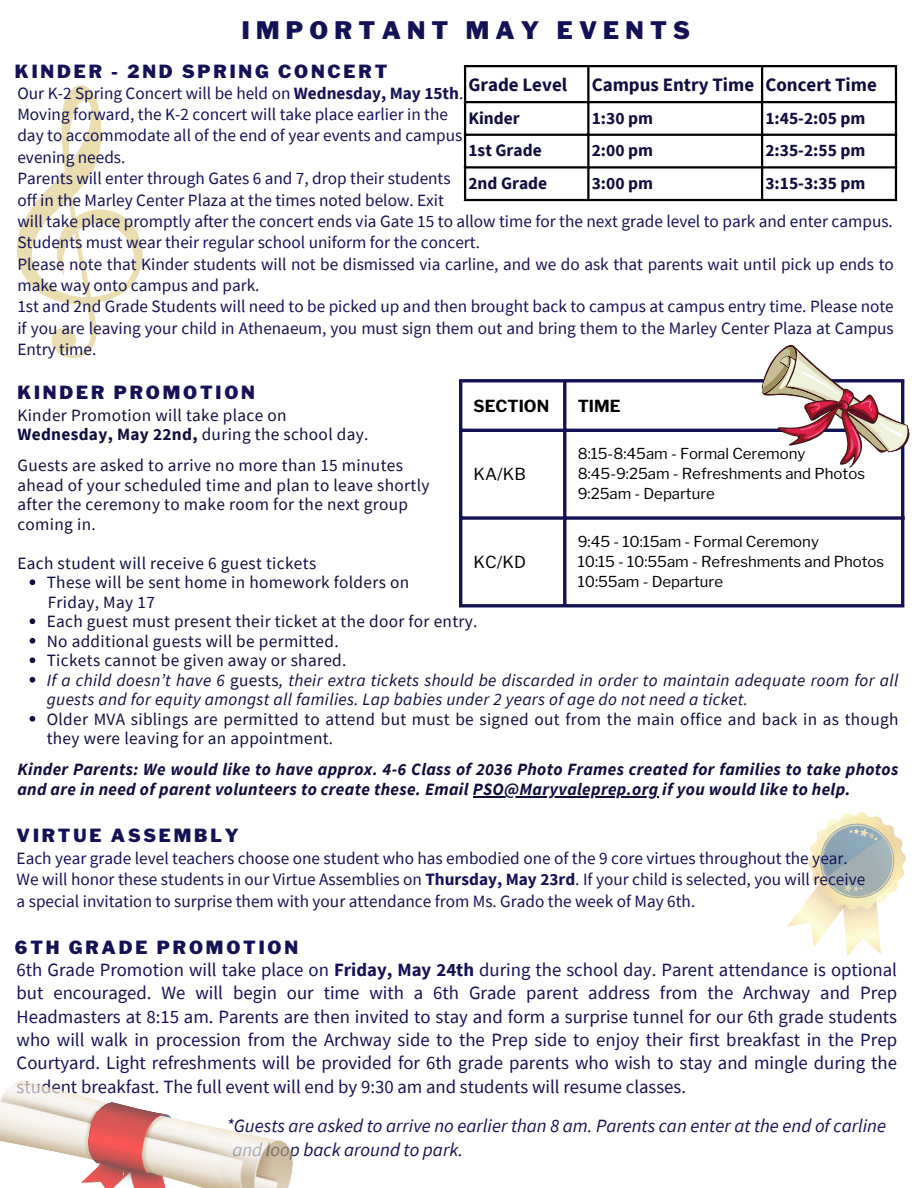
<style>
.page{position:relative;width:918px;height:1188px;background:#fff}
.page>*{position:absolute;margin:0;border:0;box-sizing:border-box;transform-origin:0 0}
.t1{font:900 24px "Libre Franklin";letter-spacing:.26em;color:#141257}
.t2{font:700 18.9px "Source Sans Pro";color:#0f0e40}
.t3{font:18.75px/23.4px "Source Sans Pro";color:#141257;text-align:justify}
.t4{font:italic 18.75px "Source Sans Pro";color:#141257}
.t5{font:900 18px "Libre Franklin";letter-spacing:.16em;color:#141257}
.t6{font:700 17.4px "Source Sans Pro";color:#0f0e40}
.t7{font:17.25px/21.3px "Source Sans Pro";color:#141257}
.t8{font:17.25px/19.5px "Source Sans Pro";letter-spacing:.02em;color:#0f0e40}
.t9{font:italic 700 17.25px/19.5px "Source Sans Pro";letter-spacing:.02em;color:#0f0e40}
.t10{font:italic 17.25px/19.5px "Source Sans Pro";letter-spacing:.02em;color:#0f0e40}
.t11{font:700 16.5px "Libre Franklin";color:#000}
.t12{font:16.5px "Libre Franklin";color:#000}
.t13{font:15px "Libre Franklin";color:#000}
.s1{font-weight:700}
.s2{font-style:normal}
</style>
<div class="page">
<hr style="left:464px;top:67px;width:2px;height:132px;background:#000">
<hr style="left:587px;top:67px;width:2px;height:132px;background:#000">
<hr style="left:761px;top:67px;width:2px;height:132px;background:#000">
<hr style="left:895px;top:67px;width:2px;height:132px;background:#000">
<hr style="left:464px;top:65px;width:433px;height:2px;background:#000">
<hr style="left:464px;top:101px;width:433px;height:2px;background:#000">
<hr style="left:464px;top:134px;width:433px;height:2px;background:#000">
<hr style="left:464px;top:166px;width:433px;height:3px;background:#000">
<hr style="left:464px;top:199px;width:433px;height:2px;background:#000">
<hr style="left:459px;top:382px;width:3px;height:222px;background:#141257">
<hr style="left:563px;top:382px;width:3px;height:222px;background:#141257">
<hr style="left:901px;top:382px;width:3px;height:222px;background:#141257">
<hr style="left:459px;top:379px;width:445px;height:3px;background:#141257">
<hr style="left:459px;top:429px;width:445px;height:3px;background:#141257">
<svg style="left:462px;top:516px;width:439px;height:4px;background:#373670"></svg>
<hr style="left:459px;top:604px;width:445px;height:3px;background:#141257">
<svg style="left:30px;top:579px;width:5px;height:6px"></svg>
<svg style="left:30px;top:618px;width:5px;height:6px"></svg>
<svg style="left:30px;top:638px;width:5px;height:6px"></svg>
<svg style="left:30px;top:657px;width:5px;height:6px"></svg>
<svg style="left:30px;top:677px;width:5px;height:6px"></svg>
<svg style="left:30px;top:716px;width:5px;height:6px"></svg>
<hr style="left:473px;top:796px;width:185px;height:2px;background:#0f0e40">
<svg style="left:752px;top:345px;width:158px;height:137px"></svg>
<svg style="left:0;top:1080px;width:293px;height:108px"></svg>
<img style="left:81px;top:1159px;width:44px;height:29px">
<img style="left:220px;top:1169px;width:54px;height:19px">
<svg style="left:787px;top:812px;width:119px;height:144px"></svg>
<svg style="left:17px;top:85px;width:126px;height:273px"></svg>
<p class="t1" style="left:242px;top:16px;width:450px">IMPORTANT MAY EVENTS</p>
<h2 class="t5" style="left:15px;top:61px;width:374px">KINDER - 2ND SPRING CONCERT</h2>
<h1 class="t2" style="left:468px;top:72px;width:100px">Grade Level</h1>
<h2 class="t2" style="left:592px;top:72px;width:164px">Campus Entry Time</h2>
<p class="t2" style="left:765px;top:72px;width:113px">Concert Time</p>
<p class="t6" style="left:468px;top:106px;width:53px">Kinder</p>
<p class="t6" style="left:592px;top:106px;width:63px">1:30 pm</p>
<p class="t6" style="left:765px;top:106px;width:101px">1:45-2:05 pm</p>
<p class="t6" style="left:468px;top:139px;width:75px">1st Grade</p>
<p class="t6" style="left:592px;top:139px;width:63px">2:00 pm</p>
<p class="t6" style="left:765px;top:139px;width:101px">2:35-2:55 pm</p>
<p class="t6" style="left:468px;top:172px;width:80px">2nd Grade</p>
<p class="t6" style="left:592px;top:172px;width:63px">3:00 pm</p>
<p class="t6" style="left:765px;top:172px;width:101px">3:15-3:35 pm</p>
<p class="t7" style="left:17px;top:82px;width:447px">Our K-2 Spring Concert will be held on <span class="s1">Wednesday, May 15th</span>.</p>
<p class="t7" style="left:17px;top:103px;width:432px">Moving forward, the K-2 concert will take place earlier in the</p>
<p class="t7" style="left:17px;top:125px;width:446px">day to accommodate all of the end of year events and campus</p>
<p class="t7" style="left:17px;top:146px;width:110px">evening needs.</p>
<p class="t7" style="left:17px;top:167px;width:435px">Parents will enter through Gates 6 and 7, drop their students</p>
<p class="t7" style="left:17px;top:189px;width:428px">off in the Marley Center Plaza at the times noted below. Exit</p>
<p class="t7" style="left:17px;top:210px;width:877px">will take place promptly after the concert ends via Gate 15 to allow time for the next grade level to park and enter campus.</p>
<p class="t7" style="left:17px;top:232px;width:464px">Students must wear their regular school uniform for the concert.</p>
<h3 class="t7" style="left:17px;top:253px;width:878px">Please note that Kinder students will not be dismissed via carline, and we do ask that parents wait until pick up ends to make way onto campus and park.</h3>
<p class="t7" style="left:17px;top:296px;width:878px;text-align:justify">1st and 2nd Grade Students will need to be picked up and then brought back to campus at campus entry time. Please note if you are leaving your child in Athenaeum, you must sign them out and bring them to the Marley Center Plaza at Campus Entry time.</p>
<p class="t5" style="left:17px;top:382px;width:239px">KINDER PROMOTION</p>
<p class="t8" style="left:17px;top:405px;width:271px">Kinder Promotion will take place on</p>
<p class="t8" style="left:17px;top:425px;width:353px"><span class="s1">Wednesday, May 22nd,</span> during the school day.</p>
<p class="t8" style="left:17px;top:455px;width:387px">Guests are asked to arrive no more than 15 minutes</p>
<p class="t8" style="left:17px;top:475px;width:414px">ahead of your scheduled time and plan to leave shortly</p>
<p class="t8" style="left:17px;top:494px;width:392px">after the ceremony to make room for the next group</p>
<p class="t8" style="left:17px;top:514px;width:80px">coming in.</p>
<p class="t8" style="left:17px;top:553px;width:300px">Each student will receive 6 guest tickets</p>
<p class="t8" style="left:47px;top:572px;width:364px">These will be sent home in homework folders on</p>
<p class="t8" style="left:48px;top:592px;width:109px">Friday, May 17</p>
<p class="t8" style="left:47px;top:611px;width:432px">Each guest must present their ticket at the door for entry.</p>
<p class="t8" style="left:47px;top:631px;width:293px">No additional guests will be permitted.</p>
<p class="t8" style="left:47px;top:650px;width:301px">Tickets cannot be given away or shared.</p>
<p class="t10" style="left:47px;top:670px;width:853px">If a child doesn’t have 6 <span class="s2">guests</span>, their extra tickets should be discarded in order to maintain adequate room for all guests and for equity amongst all families. Lap babies under 2 years of age do not need a ticket.</p>
<h2 class="t8" style="left:47px;top:709px;width:853px">Older MVA siblings are permitted to attend but must be signed out from the main office and back in as though they were leaving for an appointment.</h2>
<p class="t9" style="left:17px;top:759px;width:883px">Kinder Parents: We would like to have approx. 4-6 Class of 2036 Photo Frames created for families to take photos and are in need of parent volunteers to create these. Email PSO@Maryvaleprep.org if you would like to help.</p>
<p class="t11" style="left:474px;top:396px;width:77px">SECTION</p>
<p class="t11" style="left:578px;top:396px;width:44px">TIME</p>
<p class="t13" style="left:578px;top:444px;width:229px">8:15-8:45am - Formal Ceremony</p>
<p class="t13" style="left:578px;top:465px;width:289px">8:45-9:25am - Refreshments and Photos</p>
<p class="t13" style="left:578px;top:485px;width:139px">9:25am - Departure</p>
<p class="t12" style="left:474px;top:464px;width:54px">KA/KB</p>
<p class="t13" style="left:578px;top:532px;width:243px">9:45 - 10:15am - Formal Ceremony</p>
<p class="t13" style="left:578px;top:552px;width:308px">10:15 - 10:55am - Refreshments and Photos</p>
<p class="t13" style="left:578px;top:573px;width:147px">10:55am - Departure</p>
<p class="t12" style="left:474px;top:552px;width:54px">KC/KD</p>
<p class="t5" style="left:17px;top:825px;width:224px">VIRTUE ASSEMBLY</p>
<p class="t7" style="left:17px;top:847px;width:833px">Each year grade level teachers choose one student who has embodied one of the 9 core virtues throughout the year.</p>
<p class="t7" style="left:17px;top:869px;width:850px">We will honor these students in our Virtue Assemblies on <span class="s1">Thursday, May 23rd</span>. If your child is selected, you will receive</p>
<h2 class="t7" style="left:17px;top:890px;width:680px">a special invitation to surprise them with your attendance from Ms. Grado the week of May 6th.</h2>
<p class="t5" style="left:15px;top:937px;width:285px">6TH GRADE PROMOTION</p>
<p class="t3" style="left:17px;top:958px;width:882px">6th Grade Promotion will take place on <span class="s1">Friday, May 24th</span> during the school day. Parent attendance is optional but encouraged. We will begin our time with a 6th Grade parent address from the Archway and Prep Headmasters at 8:15 am. Parents are then invited to stay and form a surprise tunnel for our 6th grade students who will walk in procession from the Archway side to the Prep side to enjoy their first breakfast in the Prep Courtyard. Light refreshments will be provided for 6th grade parents who wish to stay and mingle during the student breakfast. The full event will end by 9:30 am and students will resume classes.</p>
<p class="t4" style="left:226px;top:1114px;width:661px">*Guests are asked to arrive no earlier than 8 am. Parents can enter at the end of carline</p>
<p class="t4" style="left:232px;top:1137px;width:232px">and loop back around to park.</p>
</div>
